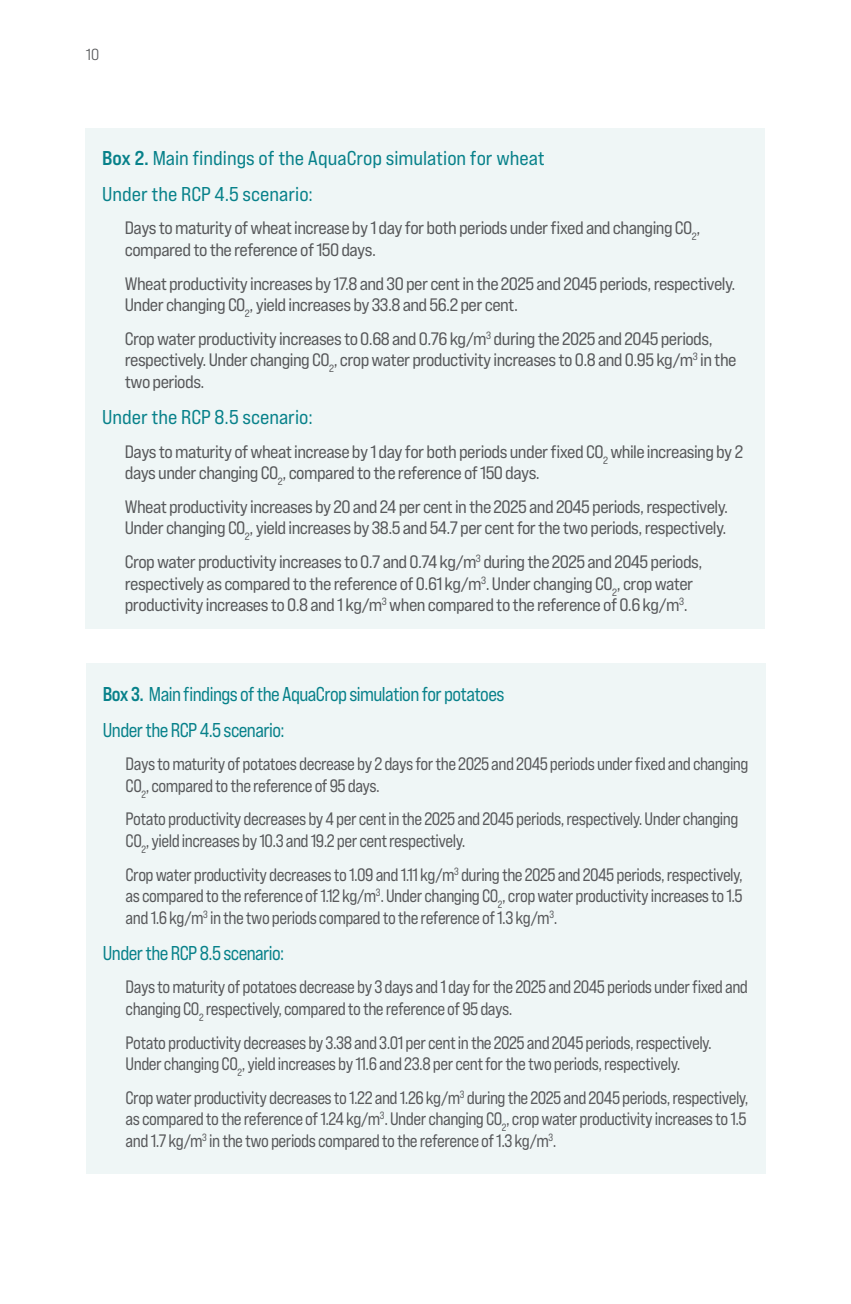
<style>
.page{position:relative;width:851px;height:1304px;background:#fff}
.page>*{position:absolute;margin:0;border:0;box-sizing:border-box;transform-origin:0 0}
.t1{font:20px "Bebas Neue Pro Exp Rg";letter-spacing:-.03em;color:#07818a;scale:.93 1}
.t2{font:20px "Bebas Neue Pro Exp Rg";color:#07818a}
.t3{font:18px/21.6px "Bebas Neue Pro Exp Rg";letter-spacing:-.03em;color:#57585a;scale:.93 1}
.t4{font:18px/21.6px "Bebas Neue Pro Exp Rg";letter-spacing:-.03em;color:#57585a}
.t5{font:16px "Bebas Neue Pro Exp Md";color:#57585a}
.s1{font-family:"Bebas Neue Pro Exp Bd"}
</style>
<div class="page">
<div style="left:86px;top:664px;width:679px;height:510px;background:#eff6f6"></div>
<div style="left:85px;top:128px;width:680px;height:500px;background:#eff6f6"></div>
<p class="t5" style="left:86px;top:45px;width:15px">10</p>
<p class="t2" style="left:102px;top:146px;width:444px"><span class="s1">Box 2.</span> Main findings of the AquaCrop simulation for wheat</p>
<p class="t2" style="left:102px;top:182px;width:212px">Under the RCP 4.5 scenario:</p>
<p class="t4" style="left:125px;top:217px;width:577px">Days to maturity of wheat increase by 1 day for both periods under fixed and changing CO<sub>2</sub>, compared to the reference of 150 days.</p>
<p class="t4" style="left:125px;top:272px;width:612px">Wheat productivity increases by 17.8 and 30 per cent in the 2025 and 2045 periods, respectively.<br>Under changing CO<sub>2</sub>, yield increases by 33.8 and 56.2 per cent.</p>
<p class="t4" style="left:125px;top:327px;width:613px">Crop water productivity increases to 0.68 and 0.76 kg/m<sup>3</sup> during the 2025 and 2045 periods, respectively. Under changing CO<sub>2</sub>, crop water productivity increases to 0.8 and 0.95 kg/m<sup>3</sup> in the two periods.</p>
<p class="t2" style="left:102px;top:405px;width:212px">Under the RCP 8.5 scenario:</p>
<p class="t4" style="left:125px;top:440px;width:619px">Days to maturity of wheat increase by 1 day for both periods under fixed CO<sub>2</sub> while increasing by 2 days under changing CO<sub>2</sub>, compared to the reference of 150 days.</p>
<p class="t4" style="left:125px;top:495px;width:604px">Wheat productivity increases by 20 and 24 per cent in the 2025 and 2045 periods, respectively.<br>Under changing CO<sub>2</sub>, yield increases by 38.5 and 54.7 per cent for the two periods, respectively.</p>
<p class="t4" style="left:125px;top:551px;width:579px">Crop water productivity increases to 0.7 and 0.74 kg/m<sup>3</sup> during the 2025 and 2045 periods, respectively as compared to the reference of 0.61 kg/m<sup>3</sup>. Under changing CO<sub>2</sub>, crop water productivity increases to 0.8 and 1 kg/m<sup>3</sup> when compared to the reference of 0.6 kg/m<sup>3</sup>.</p>
<p class="t1" style="left:103px;top:681px;width:433px"><span class="s1">Box 3.</span> Main findings of the AquaCrop simulation for potatoes</p>
<p class="t1" style="left:103px;top:717px;width:197px">Under the RCP 4.5 scenario:</p>
<p class="t3" style="left:126px;top:753px;width:671px">Days to maturity of potatoes decrease by 2 days for the 2025 and 2045 periods under fixed and changing<br>CO<sub>2</sub>, compared to the reference of 95 days.</p>
<p class="t3" style="left:126px;top:808px;width:660px">Potato productivity decreases by 4 per cent in the 2025 and 2045 periods, respectively. Under changing<br>CO<sub>2</sub>, yield increases by 10.3 and 19.2 per cent respectively.</p>
<p class="t3" style="left:126px;top:863px;width:665px;text-align:justify">Crop water productivity decreases to 1.09 and 1.11 kg/m<sup>3</sup> during the 2025 and 2045 periods, respectively, as compared to the reference of 1.12 kg/m<sup>3</sup>. Under changing CO<sub>2</sub>, crop water productivity increases to 1.5 and 1.6 kg/m<sup>3</sup> in the two periods compared to the reference of 1.3 kg/m<sup>3</sup>.</p>
<p class="t1" style="left:103px;top:940px;width:196px">Under the RCP 8.5 scenario:</p>
<p class="t3" style="left:126px;top:976px;width:670px">Days to maturity of potatoes decrease by 3 days and 1 day for the 2025 and 2045 periods under fixed and changing CO<sub>2</sub> respectively, compared to the reference of 95 days.</p>
<p class="t3" style="left:126px;top:1031px;width:631px">Potato productivity decreases by 3.38 and 3.01 per cent in the 2025 and 2045 periods, respectively.<br>Under changing CO<sub>2</sub>, yield increases by 11.6 and 23.8 per cent for the two periods, respectively.</p>
<p class="t3" style="left:126px;top:1086px;width:671px;text-align:justify">Crop water productivity decreases to 1.22 and 1.26 kg/m<sup>3</sup> during the 2025 and 2045 periods, respectively, as compared to the reference of 1.24 kg/m<sup>3</sup>. Under changing CO<sub>2</sub>, crop water productivity increases to 1.5 and 1.7 kg/m<sup>3</sup> in the two periods compared to the reference of 1.3 kg/m<sup>3</sup>.</p>
</div>
